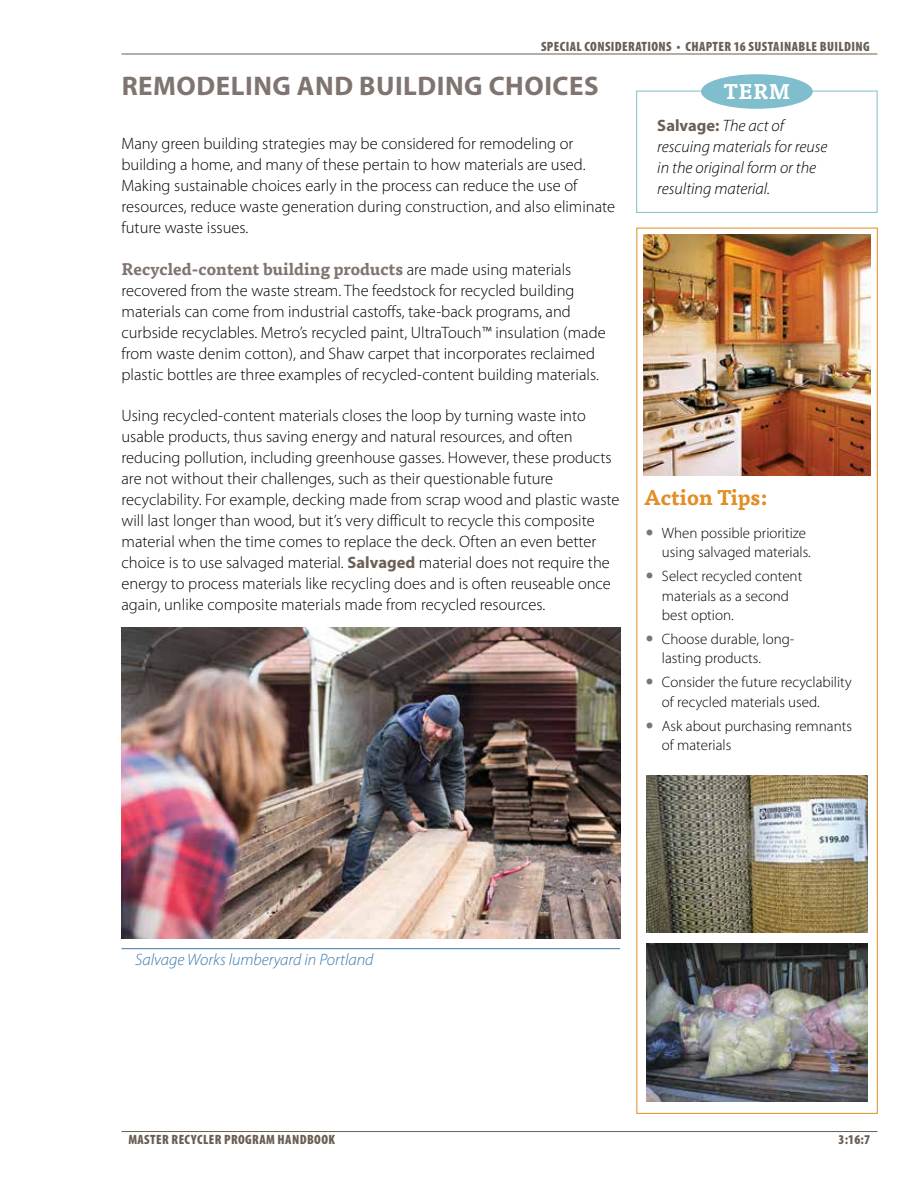
<style>
.page{position:relative;width:918px;height:1188px;background:#fff}
.page>*{position:absolute;margin:0;border:0;box-sizing:border-box;transform-origin:0 0}
.t1{font:700 27px "Myriad Pro";letter-spacing:.02em;color:#7f746f}
.t2{font:700 21px "Tisa Pro";color:#e18e26}
.t3{font:700 21px "Tisa Pro";color:#fff}
.t4{font:300 16.5px/21px "Myriad Pro";color:#000}
.t5{font:italic 300 16.5px/21px "Myriad Pro";color:#000}
.t6{font:700 16.5px "Tisa Pro";color:#7f746f}
.t7{font:italic 300 16.5px "Myriad Pro";color:#3b78ab}
.t8{font:300 15px/19.5px "Myriad Pro";color:#000}
.t9{font:900 condensed 13.5px "Myriad Pro";letter-spacing:.03em;color:#6b5e53}
.s1{font-family:"Myriad Pro";font-weight:300;color:#000}
.s2{font-weight:700;color:#6b5e53}
.s3{font-weight:700;font-style:normal;color:#6b5e53}
</style>
<div class="page">
<hr style="left:122px;top:54px;width:756px;height:1px;background:#6b5e53">
<hr style="left:122px;top:1131px;width:756px;height:1px;background:#6b5e53">
<hr style="left:122px;top:948px;width:498px;height:1px;background:#3b78ab">
<img style="left:122px;top:628px;width:498px;height:311px">
<div style="left:636px;top:91px;width:242px;height:122px;border:1px solid #80bdcd"></div>
<div style="left:701px;top:74px;width:112px;height:35px;background:#80bdcd;border-radius:50%"></div>
<img style="left:647px;top:775px;width:220px;height:157px">
<img style="left:647px;top:944px;width:220px;height:157px">
<div style="left:636px;top:228px;width:242px;height:886px;border:1px solid #e18e26"></div>
<img style="left:644px;top:234px;width:226px;height:242px">
<p class="t9" style="left:541px;top:38px;width:82px">SPECIAL CONSIDERAT</p>
<p class="t9" style="left:647px;top:38px;width:12px">IONS</p>
<p class="t9" style="left:677px;top:38px;width:23px">• CHAPTER</p>
<p class="t9" style="left:734px;top:38px;width:28px">16 SUSTA</p>
<p class="t9" style="left:780px;top:38px;width:12px">INABLE</p>
<p class="t9" style="left:820px;top:38px;width:44px">BUILDING</p>
<h1 class="t1" style="left:122px;top:68px;width:478px">REMODELING AND BUILDING CHOICES</h1>
<p class="t4" style="left:122px;top:133px;width:495px">Many green building strategies may be considered for remodeling or building a home, and many of these pertain to how materials are used.<br>Making sustainable choices early in the process can reduce the use of resources, reduce waste generation during construction, and also eliminate future waste issues.</p>
<p class="t6" style="left:122px;top:255px;width:451px">Recycled-content building products <span class="s1">are made using materials</span></p>
<p class="t4" style="left:122px;top:279px;width:486px">recovered from the waste stream. The feedstock for recycled building materials can come from industrial castoffs, take-back programs, and curbside recyclables. Metro’s recycled paint, UltraTouch™ insulation (made from waste denim cotton), and Shaw carpet that incorporates reclaimed plastic bottles are three examples of recycled-content building materials.</p>
<p class="t4" style="left:122px;top:405px;width:500px">Using recycled-content materials closes the loop by turning waste into usable products, thus saving energy and natural resources, and often reducing pollution, including greenhouse gasses. However, these products are not without their challenges, such as their questionable future recyclability. For example, decking made from scrap wood and plastic waste will last longer than wood, but it’s very difficult to recycle this composite material when the time comes to replace the deck. Often an even better choice is to use salvaged material. <span class="s2">Salvaged</span> material does not require the energy to process materials like recycling does and is often reuseable once again, unlike composite materials made from recycled resources.</p>
<p class="t3" style="left:723px;top:75px;width:68px">TERM</p>
<p class="t5" style="left:657px;top:115px;width:172px"><span class="s3">Salvage:</span> The act of rescuing materials for reuse in the original form or the resulting material.</p>
<p class="t2" style="left:644px;top:480px;width:125px">Action Tips:</p>
<p class="t8" style="left:662px;top:523px;width:150px">When possible prioritize using salvaged materials.</p>
<p class="t8" style="left:662px;top:566px;width:142px">Select recycled content materials as a second best option.</p>
<p class="t8" style="left:662px;top:629px;width:134px">Choose durable, long&shy;lasting products.</p>
<p class="t8" style="left:662px;top:672px;width:191px">Consider the future recyclability of recycled materials used.</p>
<p class="t8" style="left:662px;top:716px;width:192px">Ask about purchasing remnants of materials</p>
<p class="t7" style="left:135px;top:950px;width:240px">Salvage Works lumberyard in Portland</p>
<p class="t9" style="left:128px;top:1131px;width:208px">MASTER RECYCLER PROGRAM HANDBOOK</p>
<p class="t9" style="left:839px;top:1131px;width:33px">3:16:7</p>
</div>
